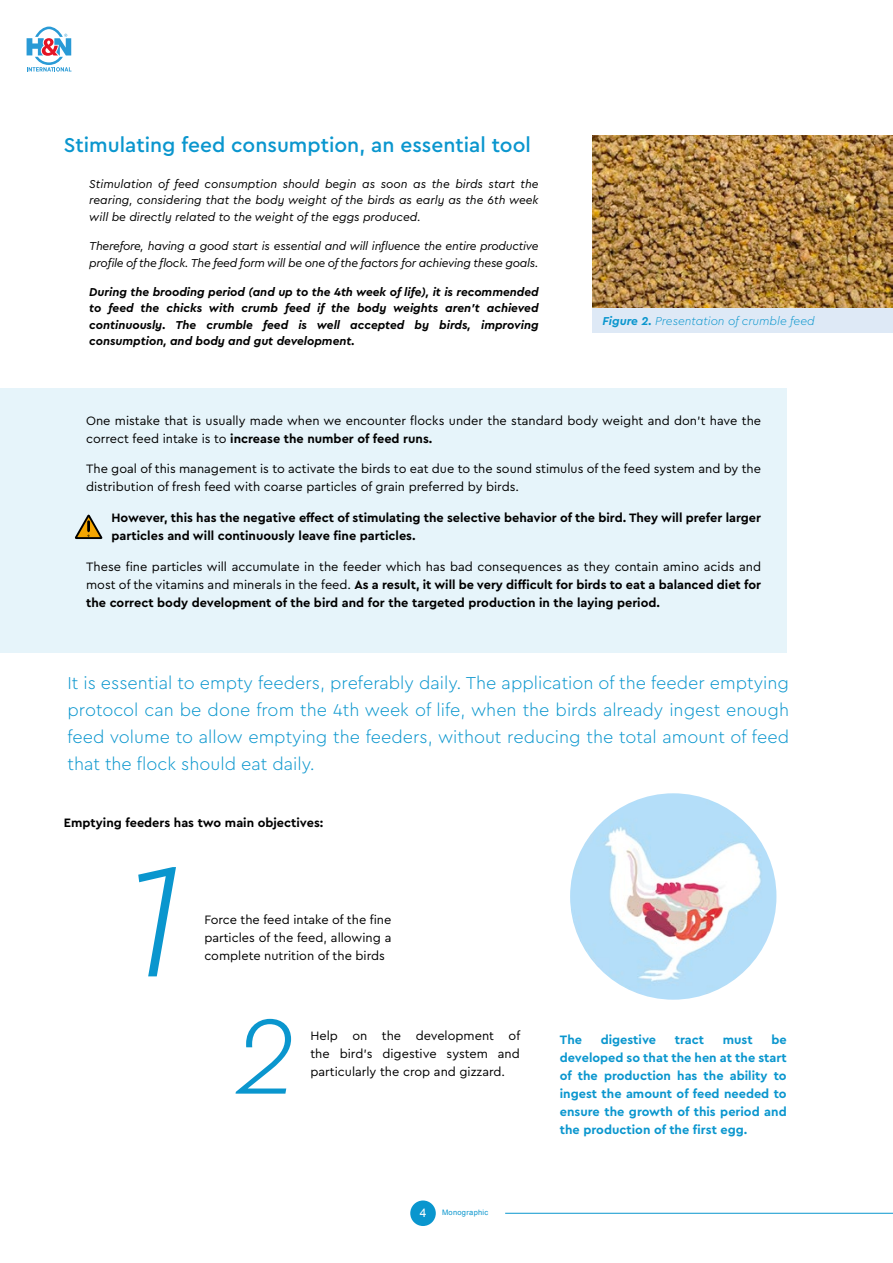
<style>
.page{position:relative;width:893px;height:1263px;background:#fff}
.page>*{position:absolute;margin:0;border:0;box-sizing:border-box;transform-origin:0 0}
.Texto_base{font:italic 300 165.6px "Cera Pro";color:#0a96ce}
.Texto_base-2{font:italic 300 111.6px "Cera Pro";color:#0a96ce}
.Texto_base-3{font:500 21px "Cera Pro";color:#0a96ce}
.Destacado{font:300 18px/27px "Cera Pro";color:#0a96ce;text-align:justify}
.Texto_base-4{font:12.75px/18px "Cera Pro";color:#000}
.Texto_base-5{font:700 12.75px/18px "Cera Pro";color:#000}
.Texto_base-6{font:700 12.75px/18px "Cera Pro";color:#0a96ce;text-align:justify}
.estudio{font:italic 12px/16.5px "Cera Pro";letter-spacing:-.02em;color:#000;text-align:justify}
.estudio-2{font:italic 700 12px/16.5px "Cera Pro";color:#000;text-align:justify}
.Pie_de_foto{font:italic 300 12px "Cera Pro";color:#0a96ce}
.t1{font:12px "Arial";color:#fff}
.t2{font:7.5px "Arial";letter-spacing:.04em;color:#0a96ce}
.s1{font-weight:700}
.s2{font-weight:400}
</style>
<div class="page">
<img style="left:593px;top:135px;width:300px;height:174px">
<div style="left:0;top:388px;width:787px;height:265px;background:#e6f4fa"></div>
<img style="left:570px;top:793px;width:206px;height:207px;border-radius:103px">
<div style="left:593px;top:309px;width:300px;height:24px;background:#dee9f6"></div>
<svg style="left:75px;top:514px;width:28px;height:26px"></svg>
<hr style="left:505px;top:1213px;width:388px;height:1px;background:#0a96ce">
<div style="left:410px;top:1200px;width:26px;height:26px;background:#0a96ce;border-radius:50%"></div>
<svg style="left:27px;top:27px;width:44px;height:45px"></svg>
<p class="Texto_base-3" style="left:64px;top:131px;width:469px">Stimulating feed consumption, an essential tool</p>
<p class="estudio" style="left:89px;top:175px;width:451px">Stimulation of feed consumption should begin as soon as the birds start the rearing, considering that the body weight of the birds as early as the 6th week will be directly related to the weight of the eggs produced.</p>
<p class="estudio" style="left:89px;top:237px;width:451px">Therefore, having a good start is essential and will influence the entire productive profile of the flock. The feed form will be one of the factors for achieving these goals.</p>
<p class="estudio-2" style="left:89px;top:283px;width:451px">During the brooding period (and up to the 4th week of life), it is recommended to feed the chicks with crumb feed if the body weights aren’t achieved continuously. The crumble feed is well accepted by birds, improving consumption, and body and gut development.</p>
<p class="Pie_de_foto" style="left:603px;top:313px;width:214px"><span class="s1">Figure 2.</span> Presentation of crumble feed</p>
<p class="Texto_base-4" style="left:86px;top:411px;width:677px">One mistake that is usually made when we encounter flocks under the standard body weight and don’t have the correct feed intake is to <span class="s1">increase the number of feed runs.</span></p>
<p class="Texto_base-4" style="left:86px;top:459px;width:676px">The goal of this management is to activate the birds to eat due to the sound stimulus of the feed system and by the distribution of fresh feed with coarse particles of grain preferred by birds.</p>
<p class="Texto_base-5" style="left:112px;top:508px;width:651px">However, this has the negative effect of stimulating the selective behavior of the bird. They will prefer larger particles and will continuously leave fine particles.</p>
<p class="Texto_base-5" style="left:86px;top:557px;width:677px;text-align:justify"><span class="s2">These fine particles will accumulate in the feeder which has bad consequences as they contain amino acids and most of the vitamins and minerals in the feed.</span> As a result, it will be very difficult for birds to eat a balanced diet for the correct body development of the bird and for the targeted production in the laying period.</p>
<p class="Destacado" style="left:68px;top:668px;width:723px">It is essential to empty feeders, preferably daily. The application of the feeder emptying protocol can be done from the 4th week of life, when the birds already ingest enough feed volume to allow emptying the feeders, without reducing the total amount of feed that the flock should eat daily.</p>
<p class="Texto_base-5" style="left:64px;top:813px;width:261px">Emptying feeders has two main objectives:</p>
<p class="Texto_base" style="left:122px;top:811px;width:63px">1</p>
<p class="Texto_base-4" style="left:204px;top:910px;width:189px;text-align:justify">Force the feed intake of the fine particles of the feed, allowing a complete nutrition of the birds</p>
<p class="Texto_base-2" style="left:235px;top:982px;width:63px">2</p>
<p class="Texto_base-4" style="left:310px;top:1026px;width:211px;text-align:justify">Help on the development of the bird’s digestive system and particularly the crop and gizzard.</p>
<p class="Texto_base-6" style="left:560px;top:1030px;width:24px">The</p>
<p class="Texto_base-6" style="left:601px;top:1030px;width:57px">digestive</p>
<p class="Texto_base-6" style="left:675px;top:1030px;width:31px">tract</p>
<p class="Texto_base-6" style="left:723px;top:1030px;width:31px">must</p>
<p class="Texto_base-6" style="left:560px;top:1030px;width:228px;text-indent:211px">be developed so that the hen at the start of the production has the ability to ingest the amount of feed needed to ensure the growth of this period and the production of the first egg.</p>
<p class="t1" style="left:420px;top:1205px;width:8px">4</p>
<p class="t2" style="left:442px;top:1207px;width:48px">Monographic</p>
</div>
